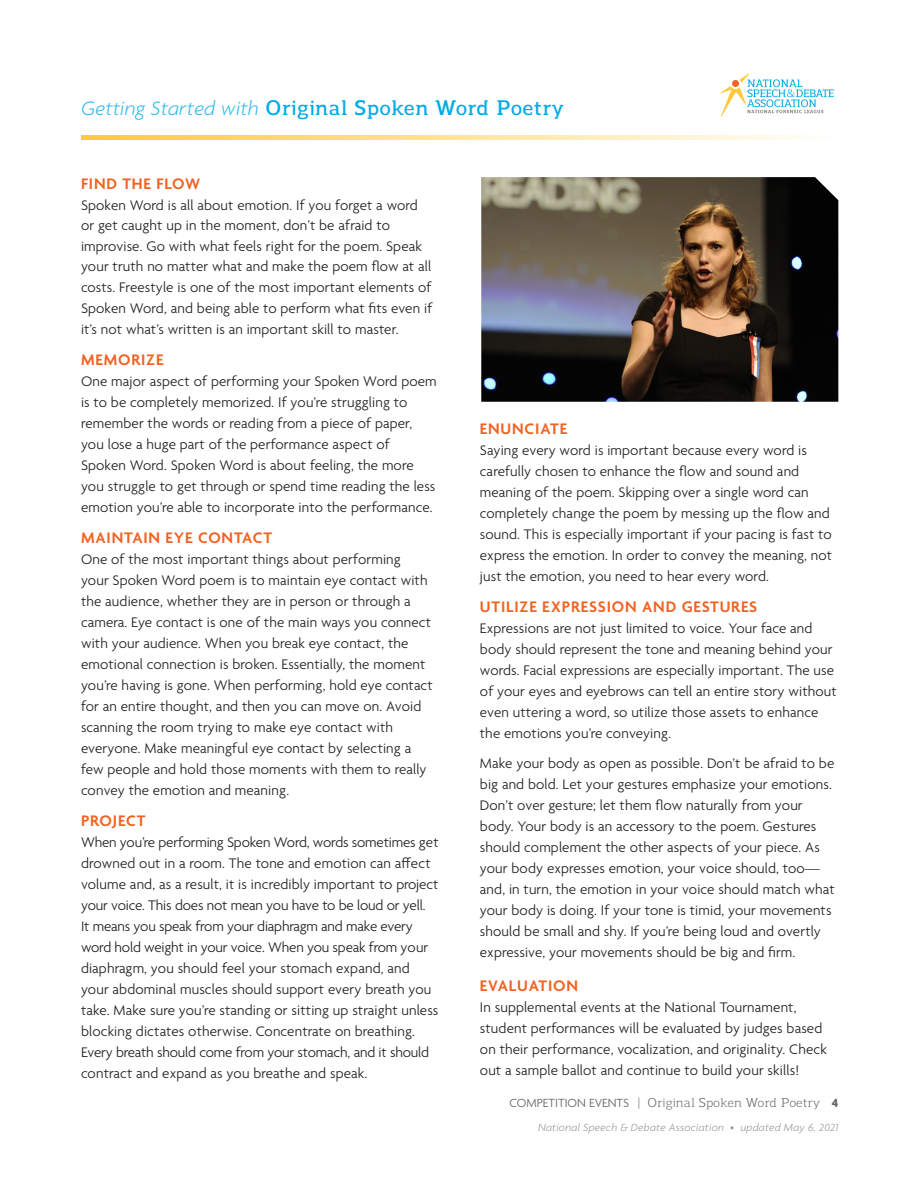
<style>
.page{position:relative;width:918px;height:1188px;background:#fff}
.page>*{position:absolute;margin:0;border:0;box-sizing:border-box;transform-origin:0 0}
.t1{font:600 21px "Regan Slab";letter-spacing:.01em;color:#00abe7}
.Section_Sub_Header{font:600 16.5px "Agenda";letter-spacing:.05em;color:#f26221}
.t2{font:300 15px/21px "Agenda";letter-spacing:.01em;color:#231f20}
.t3{font:12.75px "Regan Slab";letter-spacing:-.01em;color:#636366}
.t4{font:italic 300 11.25px "Agenda";letter-spacing:.025em;color:#939598}
.s1{font-family:"Agenda";font-weight:300;font-style:italic;color:#39bbec}
.s2{font-family:"Agenda";font-weight:300}
.s3{font-family:"Agenda";font-weight:700}
.s4{font-style:normal}
</style>
<div class="page">
<svg style="left:82px;top:135px;width:719px;height:5px;background:#ffe296"></svg>
<svg style="left:720px;top:73px;width:114px;height:44px"></svg>
<img style="left:481px;top:177px;width:357px;height:225px">
<p class="t1" style="left:81px;top:93px;width:484px"><span class="s1">Getting Started with</span> Original Spoken Word Poetry</p>
<p class="Section_Sub_Header" style="left:81px;top:175px;width:121px">FIND THE FLOW</p>
<p class="t2" style="left:81px;top:195px;width:353px">Spoken Word is all about emotion. If you forget a word or get caught up in the moment, don’t be afraid to improvise. Go with what feels right for the poem. Speak your truth no matter what and make the poem flow at all costs. Freestyle is one of the most important elements of Spoken Word, and being able to perform what fits even if it’s not what’s written is an important skill to master.</p>
<p class="Section_Sub_Header" style="left:81px;top:351px;width:84px">MEMORIZE</p>
<p class="t2" style="left:81px;top:371px;width:357px">One major aspect of performing your Spoken Word poem is to be completely memorized. If you’re struggling to remember the words or reading from a piece of paper, you lose a huge part of the performance aspect of Spoken Word. Spoken Word is about feeling, the more you struggle to get through or spend time reading the less emotion you’re able to incorporate into the performance.</p>
<p class="Section_Sub_Header" style="left:81px;top:529px;width:193px">MAINTAIN EYE CONTACT</p>
<p class="t2" style="left:81px;top:550px;width:353px">One of the most important things about performing<br>your Spoken Word poem is to maintain eye contact with the audience, whether they are in person or through a camera. Eye contact is one of the main ways you connect with your audience. When you break eye contact, the emotional connection is broken. Essentially, the moment you’re having is gone. When performing, hold eye contact for an entire thought, and then you can move on. Avoid scanning the room trying to make eye contact with everyone. Make meaningful eye contact by selecting a few people and hold those moments with them to really convey the emotion and meaning.</p>
<p class="Section_Sub_Header" style="left:81px;top:812px;width:66px">PROJECT</p>
<p class="t2" style="left:81px;top:833px;width:359px">When you’re performing Spoken Word, words sometimes get drowned out in a room. The tone and emotion can affect volume and, as a result, it is incredibly important to project your voice. This does not mean you have to be loud or yell.<br>It means you speak from your diaphragm and make every word hold weight in your voice. When you speak from your diaphragm, you should feel your stomach expand, and your abdominal muscles should support every breath you take. Make sure you’re standing or sitting up straight unless blocking dictates otherwise. Concentrate on breathing.<br>Every breath should come from your stomach, and it should contract and expand as you breathe and speak.</p>
<p class="Section_Sub_Header" style="left:480px;top:420px;width:89px">ENUNCIATE</p>
<p class="t2" style="left:480px;top:440px;width:354px">Saying every word is important because every word is carefully chosen to enhance the flow and sound and meaning of the poem. Skipping over a single word can completely change the poem by messing up the flow and sound. This is especially important if your pacing is fast to express the emotion. In order to convey the meaning, not just the emotion, you need to hear every word.</p>
<p class="Section_Sub_Header" style="left:480px;top:598px;width:279px">UTILIZE EXPRESSION AND GESTURES</p>
<p class="t2" style="left:480px;top:619px;width:358px">Expressions are not just limited to voice. Your face and body should represent the tone and meaning behind your words. Facial expressions are especially important. The use of your eyes and eyebrows can tell an entire story without even uttering a word, so utilize those assets to enhance the emotions you’re conveying.</p>
<p class="t2" style="left:480px;top:753px;width:356px">Make your body as open as possible. Don’t be afraid to be big and bold. Let your gestures emphasize your emotions.<br>Don’t over gesture; let them flow naturally from your body. Your body is an accessory to the poem. Gestures should complement the other aspects of your piece. As your body expresses emotion, your voice should, too— and, in turn, the emotion in your voice should match what your body is doing. If your tone is timid, your movements should be small and shy. If you’re being loud and overtly expressive, your movements should be big and firm.</p>
<p class="Section_Sub_Header" style="left:480px;top:977px;width:100px">EVALUATION</p>
<p class="t2" style="left:480px;top:998px;width:349px">In supplemental events at the National Tournament, student performances will be evaluated by judges based on their performance, vocalization, and originality. Check out a sample ballot and continue to build your skills!</p>
<p class="t3" style="left:510px;top:1094px;width:330px"><span class="s2">COMPETITION EVENTS</span> | Original Spoken Word Poetry <span class="s3">4</span></p>
<p class="t4" style="left:538px;top:1121px;width:302px">National Speech &amp; Debate Association <span class="s4">•</span> updated May 6, 2021</p>
</div>
